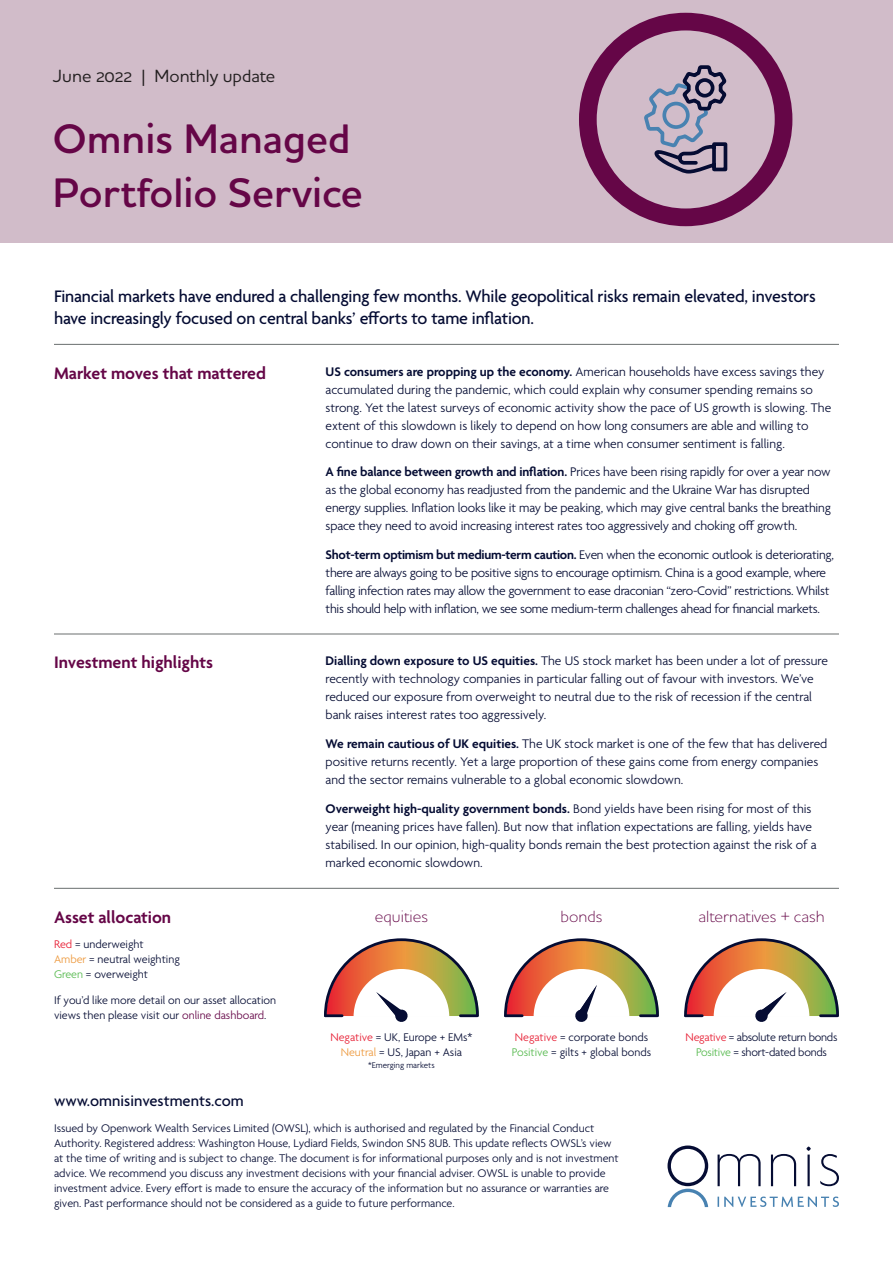
<style>
.page{position:relative;width:893px;height:1263px;background:#fff}
.page>*{position:absolute;margin:0;border:0;box-sizing:border-box;transform-origin:0 0}
.H1_Main_Heading-_28p{font:600 42px/54px "Houschka Pro";color:#650647}
.Intro_Midnight_Blue{font:500 18px/21.6px "Agenda";letter-spacing:-.01em;color:#050c33}
.H2_Subhead_-_12pt{font:600 18px "Agenda";color:#650647}
.Date{font:500 18px "Houschka Pro";color:#231f20}
.H3_Subhead_-_11pt{font:300 16.5px "Houschka Pro";color:#650647}
.Website{font:500 16.5px "Agenda";color:#050c33}
.Body_copy_-_9pt{font:300 13.5px/18px "Agenda";letter-spacing:-.005em;color:#050c33}
.Disclaimer{font:300 12px/15px "Agenda";color:#050c33}
.Disclaimer-2{font:300 12px/15px "Agenda";letter-spacing:-.02em;color:#050c33;text-align:center}
.Disclaimer-3{font:300 9px "Agenda";color:#050c33}
.s1{font-weight:600}
.s2{color:#e71c32}
.s3{color:#ed993e}
.s4{color:#57ba4f}
.s5{color:#650647}
</style>
<div class="page">
<svg style="left:718px;top:1154px;width:43px;height:32px"></svg>
<svg style="left:771px;top:1154px;width:25px;height:32px"></svg>
<svg style="left:806px;top:1146px;width:5px;height:40px"></svg>
<svg style="left:820px;top:1154px;width:19px;height:32px"></svg>
<svg style="left:718px;top:1196px;width:121px;height:11px"></svg>
<svg style="left:667px;top:1145px;width:41px;height:62px"></svg>
<div style="left:0;top:0;width:893px;height:243px;background:#d1bcc9"></div>
<svg style="left:579px;top:13px;width:213px;height:213px"></svg>
<hr style="left:54px;top:344px;width:785px;height:1px;background:#6a6e6e">
<hr style="left:54px;top:634px;width:785px;height:1px;background:#6a6e6e">
<hr style="left:54px;top:888px;width:785px;height:1px;background:#6a6e6e">
<svg style="left:645px;top:63px;width:85px;height:112px"></svg>
<svg style="left:324px;top:938px;width:155px;height:84px"></svg>
<hr style="left:325px;top:1014px;width:17px;height:3px;background:#050c33">
<hr style="left:460px;top:1014px;width:17px;height:3px;background:#050c33">
<svg style="left:504px;top:938px;width:155px;height:84px"></svg>
<hr style="left:505px;top:1014px;width:17px;height:3px;background:#050c33">
<hr style="left:640px;top:1014px;width:17px;height:3px;background:#050c33">
<svg style="left:684px;top:938px;width:155px;height:84px"></svg>
<hr style="left:685px;top:1014px;width:17px;height:3px;background:#050c33">
<hr style="left:820px;top:1014px;width:17px;height:3px;background:#050c33">
<p class="Date" style="left:53px;top:64px;width:224px">June 2022 | Monthly update</p>
<p class="H1_Main_Heading-_28p" style="left:53px;top:112px;width:311px">Omnis Managed<br>Portfolio Service</p>
<p class="Intro_Midnight_Blue" style="left:54px;top:287px;width:763px">Financial markets have endured a challenging few months. While geopolitical risks remain elevated, investors have increasingly focused on central banks’ efforts to tame inflation.</p>
<p class="H2_Subhead_-_12pt" style="left:54px;top:363px;width:213px">Market moves that mattered</p>
<p class="Body_copy_-_9pt" style="left:326px;top:363px;width:507px"><span class="s1">US consumers are propping up the economy.</span> American households have excess savings they accumulated during the pandemic, which could explain why consumer spending remains so strong. Yet the latest surveys of economic activity show the pace of US growth is slowing. The extent of this slowdown is likely to depend on how long consumers are able and willing to continue to draw down on their savings, at a time when consumer sentiment is falling.</p>
<p class="Body_copy_-_9pt" style="left:326px;top:464px;width:507px"><span class="s1">A fine balance between growth and inflation.</span> Prices have been rising rapidly for over a year now as the global economy has readjusted from the pandemic and the Ukraine War has disrupted energy supplies. Inflation looks like it may be peaking, which may give central banks the breathing space they need to avoid increasing interest rates too aggressively and choking off growth.</p>
<p class="Body_copy_-_9pt" style="left:326px;top:546px;width:510px"><span class="s1">Shot-term optimism but medium-term caution.</span> Even when the economic outlook is deteriorating, there are always going to be positive signs to encourage optimism. China is a good example, where falling infection rates may allow the government to ease draconian “zero-Covid” restrictions. Whilst this should help with inflation, we see some medium-term challenges ahead for financial markets.</p>
<p class="H2_Subhead_-_12pt" style="left:54px;top:653px;width:160px">Investment highlights</p>
<p class="Body_copy_-_9pt" style="left:326px;top:653px;width:504px"><span class="s1">Dialling down exposure to US equities.</span> The US stock market has been under a lot of pressure recently with technology companies in particular falling out of favour with investors. We’ve reduced our exposure from overweight to neutral due to the risk of recession if the central bank raises interest rates too aggressively.</p>
<p class="Body_copy_-_9pt" style="left:326px;top:735px;width:503px"><span class="s1">We remain cautious of UK equities.</span> The UK stock market is one of the few that has delivered positive returns recently. Yet a large proportion of these gains come from energy companies and the sector remains vulnerable to a global economic slowdown.</p>
<p class="Body_copy_-_9pt" style="left:326px;top:800px;width:493px"><span class="s1">Overweight high-quality government bonds.</span> Bond yields have been rising for most of this year (meaning prices have fallen). But now that inflation expectations are falling, yields have stabilised. In our opinion, high-quality bonds remain the best protection against the risk of a marked economic slowdown.</p>
<p class="H2_Subhead_-_12pt" style="left:54px;top:907px;width:119px">Asset allocation</p>
<p class="Disclaimer" style="left:54px;top:938px;width:127px"><span class="s2">Red</span> = underweight<br><span class="s3">Amber</span> = neutral weighting<br><span class="s4">Green</span> = overweight</p>
<p class="Disclaimer" style="left:54px;top:993px;width:224px">If you’d like more detail on our asset allocation views then please visit our <span class="s5">online dashboard</span>.</p>
<p class="H3_Subhead_-_11pt" style="left:375px;top:906px;width:55px">equities</p>
<p class="H3_Subhead_-_11pt" style="left:560px;top:906px;width:43px">bonds</p>
<p class="H3_Subhead_-_11pt" style="left:698px;top:906px;width:128px">alternatives + cash</p>
<p class="Disclaimer" style="left:330px;top:1031px;width:143px;text-align:center"><span class="s2">Negative</span> = UK, Europe + EMs*<br><span class="s3">Neutral</span> = US, Japan + Asia</p>
<p class="Disclaimer-3" style="left:368px;top:1061px;width:68px">*Emerging markets</p>
<p class="Disclaimer" style="left:512px;top:1031px;width:141px"><span class="s2">Negative</span> = corporate bonds<br><span class="s4">Positive</span> = gilts + global bonds</p>
<p class="Disclaimer-2" style="left:686px;top:1031px;width:153px"><span class="s2">Negative</span> = absolute return bonds<br><span class="s4">Positive</span> = short-dated bonds</p>
<p class="Website" style="left:54px;top:1092px;width:191px">www.omnisinvestments.com</p>
<p class="Disclaimer" style="left:54px;top:1121px;width:566px">Issued by Openwork Wealth Services Limited (OWSL), which is authorised and regulated by the Financial Conduct Authority. Registered address: Washington House, Lydiard Fields, Swindon SN5 8UB. This update reflects OWSL’s view at the time of writing and is subject to change. The document is for informational purposes only and is not investment advice. We recommend you discuss any investment decisions with your financial adviser. OWSL is unable to provide investment advice. Every effort is made to ensure the accuracy of the information but no assurance or warranties are given. Past performance should not be considered as a guide to future performance.</p>
</div>
